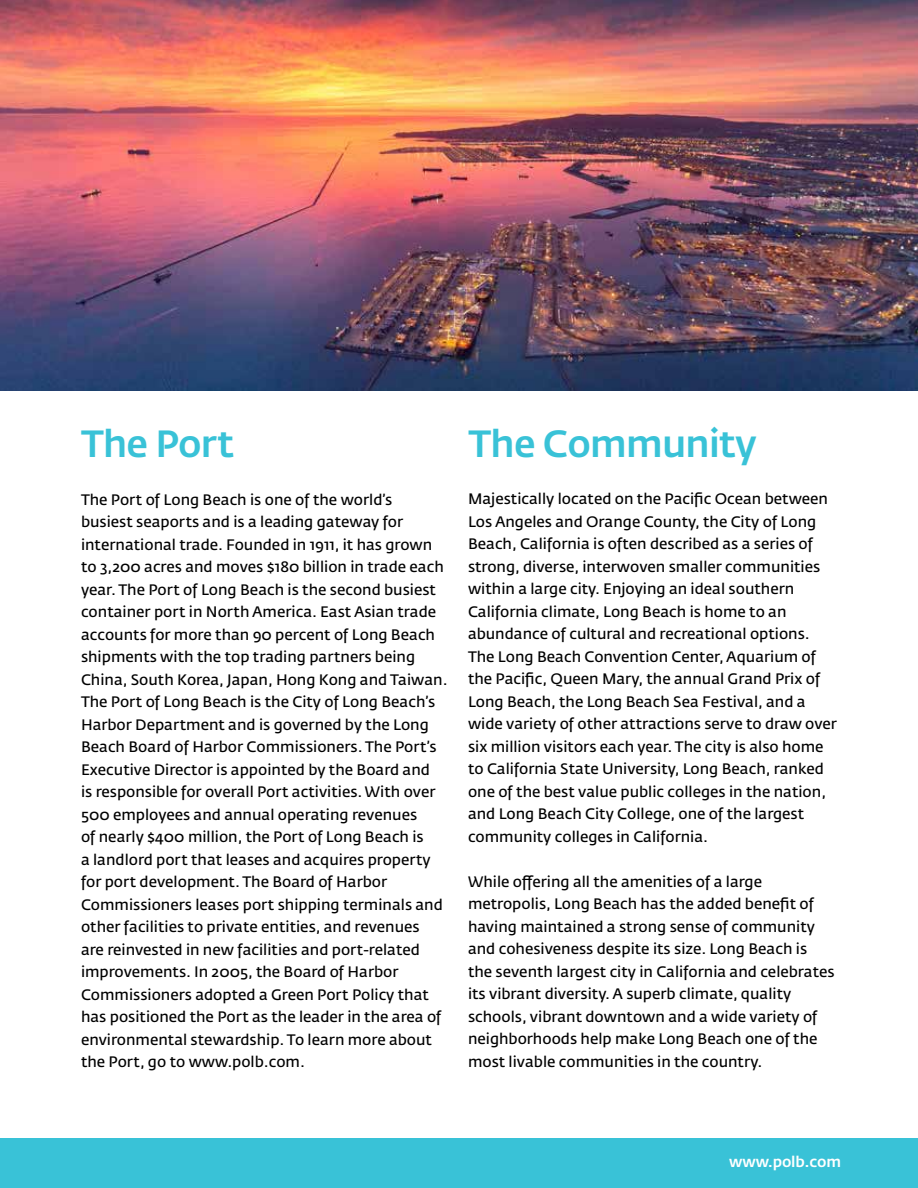
<style>
.page{position:relative;width:918px;height:1188px;background:#fff}
.page>*{position:absolute;margin:0;border:0;box-sizing:border-box;transform-origin:0 0}
.t1{font:500 37.5px "Fedra Sans Std";letter-spacing:-.02em;color:#39c2d7}
.t2{font:600 15px/22.5px "Fedra Sans Std";color:#000}
.t3{font:500 15px "Fedra Sans Std";letter-spacing:-.01em;color:#fff}
</style>
<div class="page">
<img style="left:0;top:0;width:918px;height:391px">
<div style="left:0;top:1138px;width:918px;height:50px;background:#39c2d7"></div>
<h1 class="t1" style="left:81px;top:421px;width:155px">The Port</h1>
<p class="t2" style="left:81px;top:488px;width:368px">The Port of Long Beach is one of the world’s busiest seaports and is a leading gateway for international trade. Founded in 1911, it has grown to 3,200 acres and moves $180 billion in trade each year. The Port of Long Beach is the second busiest container port in North America. East Asian trade accounts for more than 90 percent of Long Beach shipments with the top trading partners being China, South Korea, Japan, Hong Kong and Taiwan.<br>The Port of Long Beach is the City of Long Beach’s Harbor Department and is governed by the Long Beach Board of Harbor Commissioners. The Port’s Executive Director is appointed by the Board and<br>is responsible for overall Port activities. With over 500 employees and annual operating revenues<br>of nearly $400 million, the Port of Long Beach is<br>a landlord port that leases and acquires property for port development. The Board of Harbor Commissioners leases port shipping terminals and other facilities to private entities, and revenues<br>are reinvested in new facilities and port-related improvements. In 2005, the Board of Harbor Commissioners adopted a Green Port Policy that has positioned the Port as the leader in the area of environmental stewardship. To learn more about the Port, go to www.polb.com.</p>
<h1 class="t1" style="left:469px;top:421px;width:290px">The Community</h1>
<p class="t2" style="left:468px;top:488px;width:371px">Majestically located on the Pacific Ocean between Los Angeles and Orange County, the City of Long Beach, California is often described as a series of strong, diverse, interwoven smaller communities within a large city. Enjoying an ideal southern California climate, Long Beach is home to an abundance of cultural and recreational options.<br>The Long Beach Convention Center, Aquarium of the Pacific, Queen Mary, the annual Grand Prix of Long Beach, the Long Beach Sea Festival, and a wide variety of other attractions serve to draw over six million visitors each year. The city is also home to California State University, Long Beach, ranked one of the best value public colleges in the nation, and Long Beach City College, one of the largest community colleges in California.</p>
<p class="t2" style="left:468px;top:870px;width:368px">While offering all the amenities of a large metropolis, Long Beach has the added benefit of having maintained a strong sense of community and cohesiveness despite its size. Long Beach is the seventh largest city in California and celebrates its vibrant diversity. A superb climate, quality schools, vibrant downtown and a wide variety of neighborhoods help make Long Beach one of the most livable communities in the country.</p>
<p class="t3" style="left:729px;top:1152px;width:113px">www.polb.com</p>
</div>
